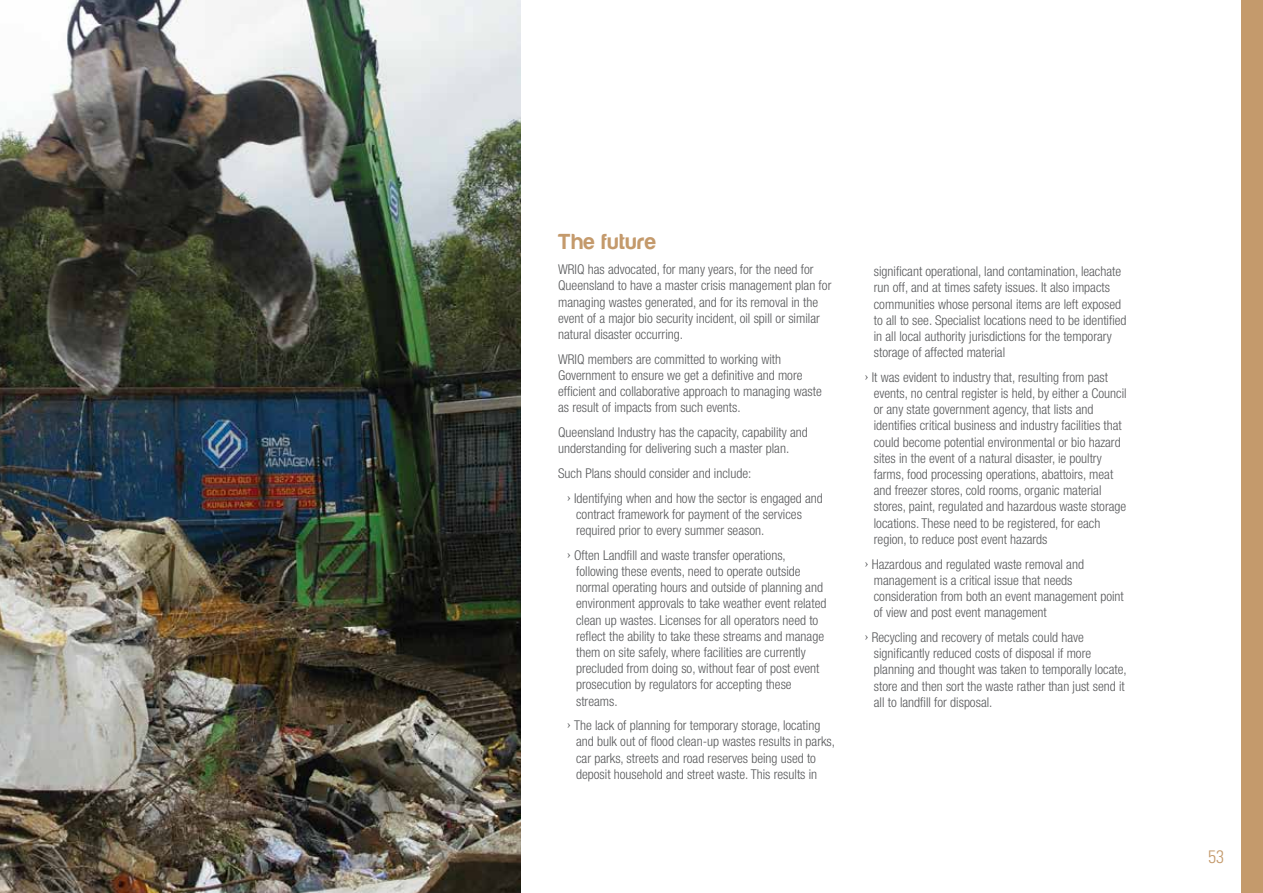
<style>
.page{position:relative;width:1263px;height:893px;background:#fff}
.page>*{position:absolute;margin:0;border:0;box-sizing:border-box;transform-origin:0 0}
.t1{font:22.5px "Harabara";letter-spacing:.04em;color:#c49a6c}
.t2{font:300 condensed 18px "Univers LT Std";color:#c49a6c}
.t3{font:300 condensed 13.5px/16.2px "Helvetica Neue";color:#58595b}
.s1{font-family:"Minion Pro";font-weight:400;font-stretch:normal}
</style>
<div class="page">
<img style="left:0;top:0;width:521px;height:893px">
<div style="left:1242px;top:0;width:21px;height:893px;background:#c49a6c"></div>
<h1 class="t1" style="left:558px;top:230px;width:99px">The future</h1>
<p class="t3" style="left:558px;top:261px;width:275px">WRIQ has advocated, for many years, for the need for Queensland to have a master crisis management plan for managing wastes generated, and for its removal in the event of a major bio security incident, oil spill or similar natural disaster occurring.</p>
<p class="t3" style="left:558px;top:351px;width:265px">WRIQ members are committed to working with Government to ensure we get a definitive and more efficient and collaborative approach to managing waste as result of impacts from such events.</p>
<p class="t3" style="left:558px;top:424px;width:251px">Queensland Industry has the capacity, capability and understanding for delivering such a master plan.</p>
<p class="t3" style="left:567px;top:461px;width:257px;line-height:24.8px;text-indent:-9px">Such Plans should consider and include:<br><span class="s1">›</span> Identifying when and how the sector is engaged and</p>
<p class="t3" style="left:576px;top:506px;width:227px">contract framework for payment of the services required prior to every summer season.</p>
<p class="t3" style="left:576px;top:547px;width:252px;text-indent:-9px"><span class="s1">›</span> Often Landfill and waste transfer operations, following these events, need to operate outside normal operating hours and outside of planning and environment approvals to take weather event related clean up wastes. Licenses for all operators need to reflect the ability to take these streams and manage them on site safely, where facilities are currently precluded from doing so, without fear of post event prosecution by regulators for accepting these streams.</p>
<p class="t3" style="left:576px;top:717px;width:260px;text-indent:-9px"><span class="s1">›</span> The lack of planning for temporary storage, locating and bulk out of flood clean-up wastes results in parks, car parks, streets and road reserves being used to deposit household and street waste. This results in</p>
<p class="t3" style="left:874px;top:263px;width:254px">significant operational, land contamination, leachate run off, and at times safety issues. It also impacts communities whose personal items are left exposed to all to see. Specialist locations need to be identified in all local authority jurisdictions for the temporary storage of affected material</p>
<p class="t3" style="left:874px;top:369px;width:254px;text-indent:-9px"><span class="s1">›</span> It was evident to industry that, resulting from past events, no central register is held, by either a Council or any state government agency, that lists and identifies critical business and industry facilities that could become potential environmental or bio hazard sites in the event of a natural disaster, ie poultry farms, food processing operations, abattoirs, meat and freezer stores, cold rooms, organic material stores, paint, regulated and hazardous waste storage locations. These need to be registered, for each region, to reduce post event hazards</p>
<p class="t3" style="left:874px;top:556px;width:251px;text-indent:-9px"><span class="s1">›</span> Hazardous and regulated waste removal and management is a critical issue that needs consideration from both an event management point of view and post event management</p>
<p class="t3" style="left:874px;top:629px;width:254px;text-indent:-9px"><span class="s1">›</span> Recycling and recovery of metals could have significantly reduced costs of disposal if more planning and thought was taken to temporally locate, store and then sort the waste rather than just send it all to landfill for disposal.</p>
<h2 class="t2" style="left:1208px;top:845px;width:17px">53</h2>
</div>
